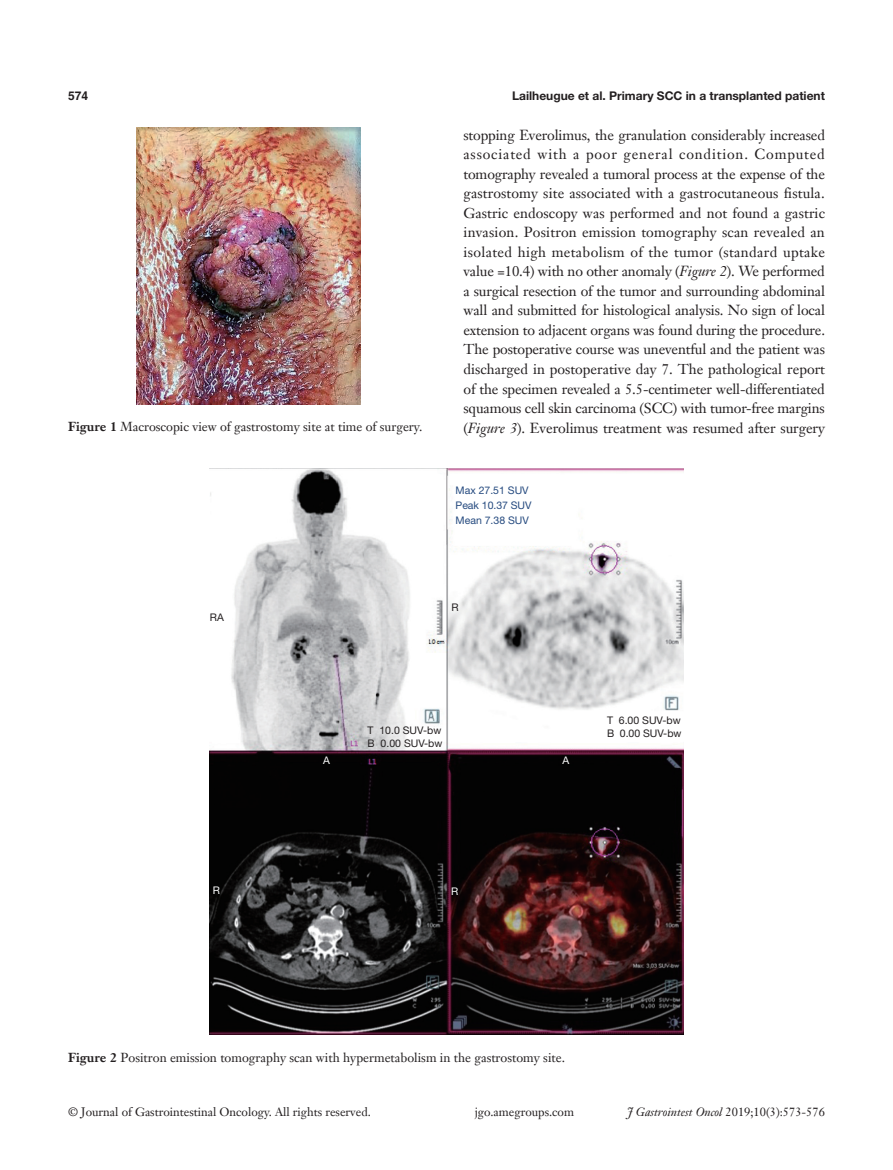
<style>
.page{position:relative;width:893px;height:1170px;background:#fff}
.page>*{position:absolute;margin:0;border:0;box-sizing:border-box;transform-origin:0 0}
.t1{font:14.25px/19.5px "Janson Text LT";letter-spacing:-.015em;color:#231f20;text-align:justify}
.t2{font:12.75px "Janson Text LT";color:#231f20}
.t3{font:12px "Janson Text LT";color:#231f20}
.Running_title{font:700 12px "Helvetica Neue LT Pro";color:#231f20}
.t4{font:italic 12px "Janson Text LT";color:#231f20}
.t5{font:700 12px "Helvetica";color:#231f20}
.t6{font:10.5px "Helvetica Neue LT Pro";color:#231f20}
.t7{font:10.5px "Helvetica Neue LT Pro";color:#254a7f}
.t8{font:10.5px "Helvetica Neue LT Pro";color:#fff}
.s1{font-style:italic}
.s2{font-weight:700}
.s3{font-style:normal}
</style>
<div class="page">
<img style="left:137px;top:128px;width:224px;height:276px">
<img style="left:210px;top:469px;width:473px;height:565px">
<p class="t5" style="left:68px;top:88px;width:22px">574</p>
<p class="Running_title" style="left:512px;top:88px;width:314px">Lailheugue et al. Primary SCC in a transplanted patient</p>
<p class="t1" style="left:463px;top:125px;width:363px">stopping Everolimus, the granulation considerably increased associated with a poor general condition. Computed tomography revealed a tumoral process at the expense of the gastrostomy site associated with a gastrocutaneous fistula.<br>Gastric endoscopy was performed and not found a gastric invasion. Positron emission tomography scan revealed an isolated high metabolism of the tumor (standard uptake value =10.4) with no other anomaly (<span class="s1">Figure 2</span>). We performed a surgical resection of the tumor and surrounding abdominal wall and submitted for histological analysis. No sign of local extension to adjacent organs was found during the procedure.<br>The postoperative course was uneventful and the patient was discharged in postoperative day 7. The pathological report of the specimen revealed a 5.5-centimeter well-differentiated squamous cell skin carcinoma (SCC) with tumor-free margins</p>
<p class="t2" style="left:68px;top:419px;width:356px"><span class="s2">Figure 1</span> Macroscopic view of gastrostomy site at time of surgery.</p>
<p class="t1" style="left:463px;top:417px;width:363px">(<span class="s1">Figure 3</span>). Everolimus treatment was resumed after surgery</p>
<p class="t6" style="left:210px;top:610px;width:15px">RA</p>
<p class="t7" style="left:456px;top:484px;width:75px">Max 27.51 SUV</p>
<p class="t7" style="left:456px;top:499px;width:78px">Peak 10.37 SUV</p>
<p class="t7" style="left:456px;top:514px;width:75px">Mean 7.38 SUV</p>
<p class="t6" style="left:451px;top:601px;width:9px">R</p>
<p class="t6" style="left:368px;top:723px;width:75px">T 10.0 SUV-bw</p>
<p class="t6" style="left:368px;top:737px;width:76px">B 0.00 SUV-bw</p>
<p class="t8" style="left:323px;top:753px;width:8px">A</p>
<p class="t8" style="left:563px;top:753px;width:8px">A</p>
<p class="t6" style="left:607px;top:713px;width:75px">T 6.00 SUV-bw</p>
<p class="t6" style="left:607px;top:727px;width:76px">B 0.00 SUV-bw</p>
<p class="t8" style="left:213px;top:884px;width:9px">R</p>
<p class="t8" style="left:451px;top:884px;width:9px">R</p>
<p class="t2" style="left:68px;top:1049px;width:498px"><span class="s2">Figure 2</span> Positron emission tomography scan with hypermetabolism in the gastrostomy site.</p>
<p class="t3" style="left:68px;top:1104px;width:304px">© Journal of Gastrointestinal Oncology. All rights reserved.</p>
<p class="t3" style="left:475px;top:1104px;width:101px">jgo.amegroups.com</p>
<p class="t4" style="left:627px;top:1104px;width:199px">J Gastrointest Oncol <span class="s3">2019;10(3):573-576</span></p>
</div>
